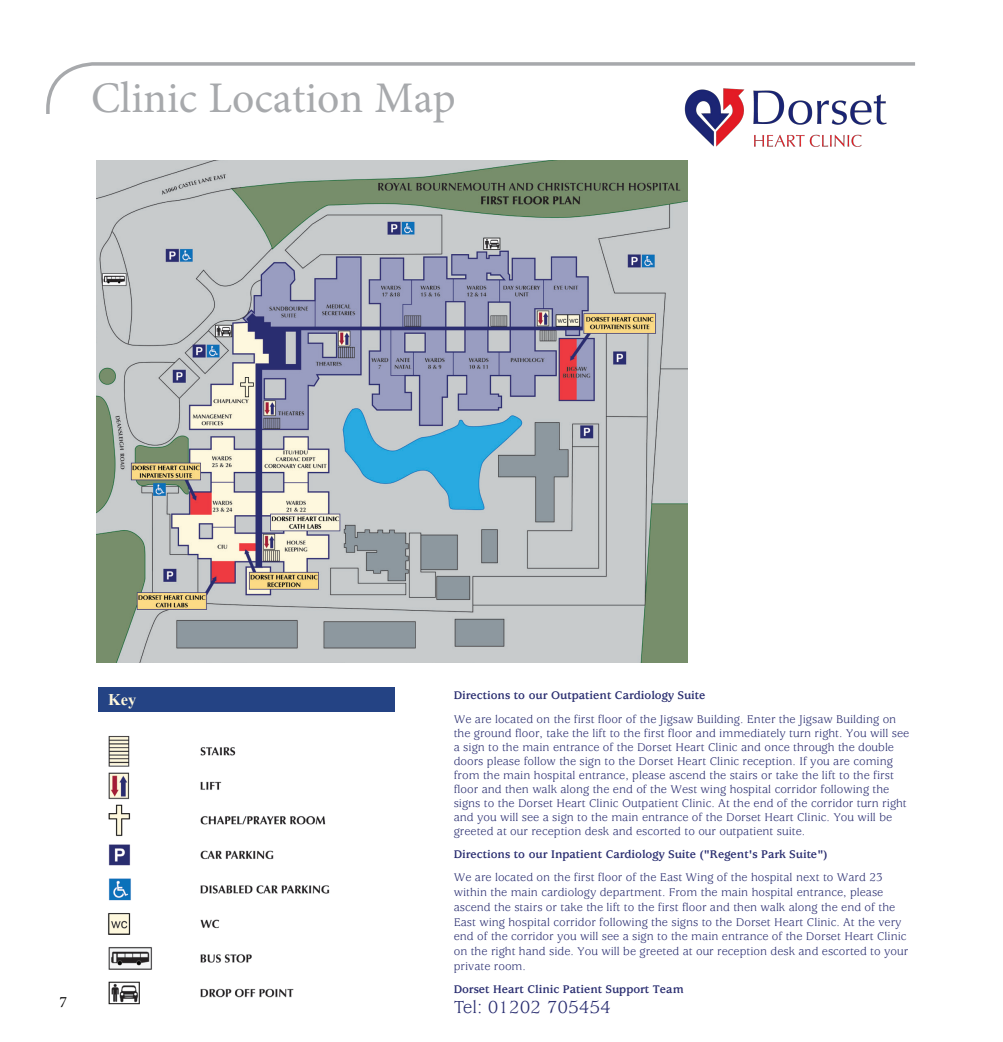
<style>
.page{position:relative;width:1003px;height:1042px;background:#fff}
.page>*{position:absolute;margin:0;border:0;box-sizing:border-box;transform-origin:0 0}
.t1{font:43.75px "Minion Pro";color:#a7a9ac}
.t2{font:19.25px "Usherwood Std";color:#292d70}
.t3{font:700 16.28px "Times New Roman";color:#fff8dd}
.t4{font:15.75px "Minion Pro";color:#000}
.t5{font:12.25px/14px "Usherwood Std";color:#292d70}
.t6{font:700 12.25px "Usherwood Std";color:#292d70}
</style>
<div class="page">
<svg style="left:46px;top:62px;width:869px;height:52px"></svg>
<div style="left:99px;top:687px;width:296px;height:25px;background:#244384"></div>
<img style="left:97px;top:160px;width:590px;height:502px">
<img style="left:108px;top:736px;width:222px;height:269px">
<img style="left:654px;top:68px;width:261px;height:96px">
<h1 class="t1" style="left:91px;top:69px;width:366px">Clinic Location Map</h1>
<h3 class="t3" style="left:108px;top:688px;width:30px">Key</h3>
<p class="t4" style="left:60px;top:991px;width:9px">7</p>
<p class="t6" style="left:453px;top:688px;width:253px">Directions to our Outpatient Cardiology Suite</p>
<p class="t5" style="left:453px;top:712px;width:457px">We are located on the first floor of the Jigsaw Building. Enter the Jigsaw Building on the ground floor, take the lift to the first floor and immediately turn right. You will see a sign to the main entrance of the Dorset Heart Clinic and once through the double doors please follow the sign to the Dorset Heart Clinic reception. If you are coming from the main hospital entrance, please ascend the stairs or take the lift to the first floor and then walk along the end of the West wing hospital corridor following the signs to the Dorset Heart Clinic Outpatient Clinic. At the end of the corridor turn right and you will see a sign to the main entrance of the Dorset Heart Clinic. You will be greeted at our reception desk and escorted to our outpatient suite.</p>
<p class="t6" style="left:453px;top:847px;width:375px">Directions to our Inpatient Cardiology Suite ("Regent's Park Suite")</p>
<p class="t5" style="left:453px;top:871px;width:456px;line-height:14.7px">We are located on the first floor of the East Wing of the hospital next to Ward 23 within the main cardiology department. From the main hospital entrance, please ascend the stairs or take the lift to the first floor and then walk along the end of the East wing hospital corridor following the signs to the Dorset Heart Clinic. At the very end of the corridor you will see a sign to the main entrance of the Dorset Heart Clinic on the right hand side. You will be greeted at our reception desk and escorted to your private room.</p>
<p class="t6" style="left:453px;top:983px;width:231px">Dorset Heart Clinic Patient Support Team</p>
<h2 class="t2" style="left:453px;top:996px;width:159px">Tel: 01202 705454</h2>
</div>
